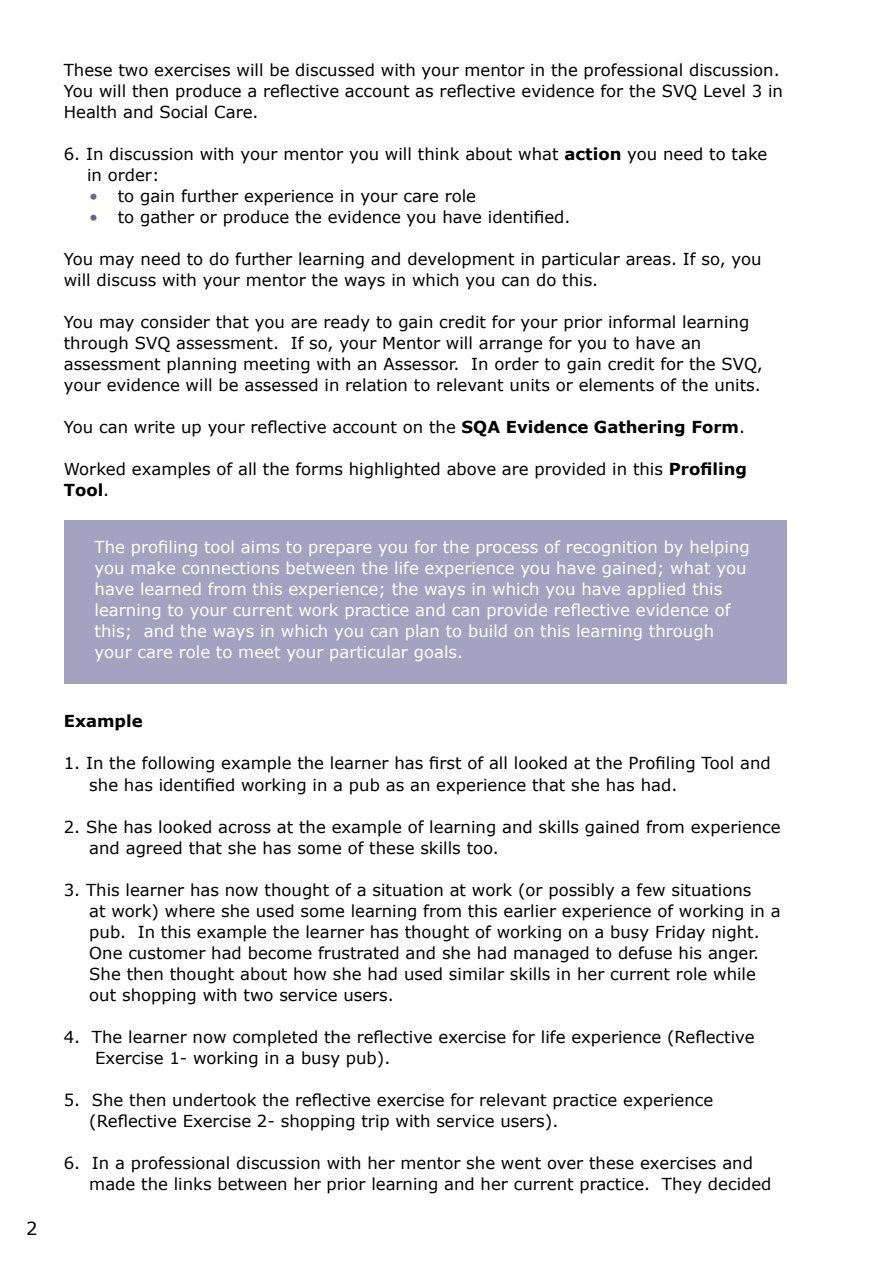
<style>
.page{position:relative;width:893px;height:1263px;background:#fff}
.page>*{position:absolute;margin:0;border:0;box-sizing:border-box;transform-origin:0 0}
.t1{font:18px "Verdana";color:#000}
.t2{font:16.5px/21px "Verdana";color:#000}
.t3{font:16.5px/21px "Verdana";color:#fff}
.t4{font:700 16.5px "Verdana";color:#000}
.s1{font-weight:700}
.s2{color:#696297}
</style>
<div class="page">
<div style="left:64px;top:520px;width:723px;height:164px;background:#a5a1c1"></div>
<p class="t1" style="left:26px;top:1217px;width:13px">2</p>
<p class="t2" style="left:64px;top:59px;width:721px">These two exercises will be discussed with your mentor in the professional discussion.<br>You will then produce a reflective account as reflective evidence for the SVQ Level 3 in<br>Health and Social Care.</p>
<p class="t2" style="left:87px;top:143px;width:682px;text-indent:-23px">6. In discussion with your mentor you will think about what <span class="s1">action</span> you need to take in order:</p>
<p class="t2" style="left:89px;top:185px;width:388px"><span class="s2">•</span> to gain further experience in your care role</p>
<p class="t2" style="left:89px;top:206px;width:483px"><span class="s2">•</span> to gather or produce the evidence you have identified.</p>
<p class="t2" style="left:64px;top:248px;width:699px">You may need to do further learning and development in particular areas. If so, you will discuss with your mentor the ways in which you can do this.</p>
<p class="t2" style="left:64px;top:311px;width:700px">You may consider that you are ready to gain credit for your prior informal learning through SVQ assessment. If so, your Mentor will arrange for you to have an assessment planning meeting with an Assessor. In order to gain credit for the SVQ, your evidence will be assessed in relation to relevant units or elements of the units.</p>
<p class="t2" style="left:64px;top:416px;width:683px">You can write up your reflective account on the <span class="s1">SQA Evidence Gathering Form</span>.</p>
<p class="t2" style="left:64px;top:458px;width:685px">Worked examples of all the forms highlighted above are provided in this <span class="s1">Profiling<br>Tool</span>.</p>
<p class="t3" style="left:95px;top:536px;width:657px">The profiling tool aims to prepare you for the process of recognition by helping you make connections between the life experience you have gained; what you have learned from this experience; the ways in which you have applied this learning to your current work practice and can provide reflective evidence of this; and the ways in which you can plan to build on this learning through your care role to meet your particular goals.</p>
<p class="t4" style="left:64px;top:711px;width:80px">Example</p>
<p class="t2" style="left:89px;top:752px;width:683px;text-indent:-26px">1. In the following example the learner has first of all looked at the Profiling Tool and she has identified working in a pub as an experience that she has had.</p>
<p class="t2" style="left:89px;top:815px;width:693px;text-indent:-26px">2. She has looked across at the example of learning and skills gained from experience and agreed that she has some of these skills too.</p>
<p class="t2" style="left:89px;top:878px;width:693px;text-indent:-26px">3. This learner has now thought of a situation at work (or possibly a few situations<br>at work) where she used some learning from this earlier experience of working in a pub. In this example the learner has thought of working on a busy Friday night.<br>One customer had become frustrated and she had managed to defuse his anger.<br>She then thought about how she had used similar skills in her current role while out shopping with two service users.</p>
<p class="t2" style="left:95px;top:1025px;width:661px;text-indent:-31px">4. The learner now completed the reflective exercise for life experience (Reflective<br>Exercise 1- working in a busy pub).</p>
<p class="t2" style="left:89px;top:1088px;width:625px;text-indent:-26px">5. She then undertook the reflective exercise for relevant practice experience (Reflective Exercise 2- shopping trip with service users).</p>
<p class="t2" style="left:89px;top:1151px;width:684px;text-indent:-26px">6. In a professional discussion with her mentor she went over these exercises and made the links between her prior learning and her current practice. They decided</p>
</div>
